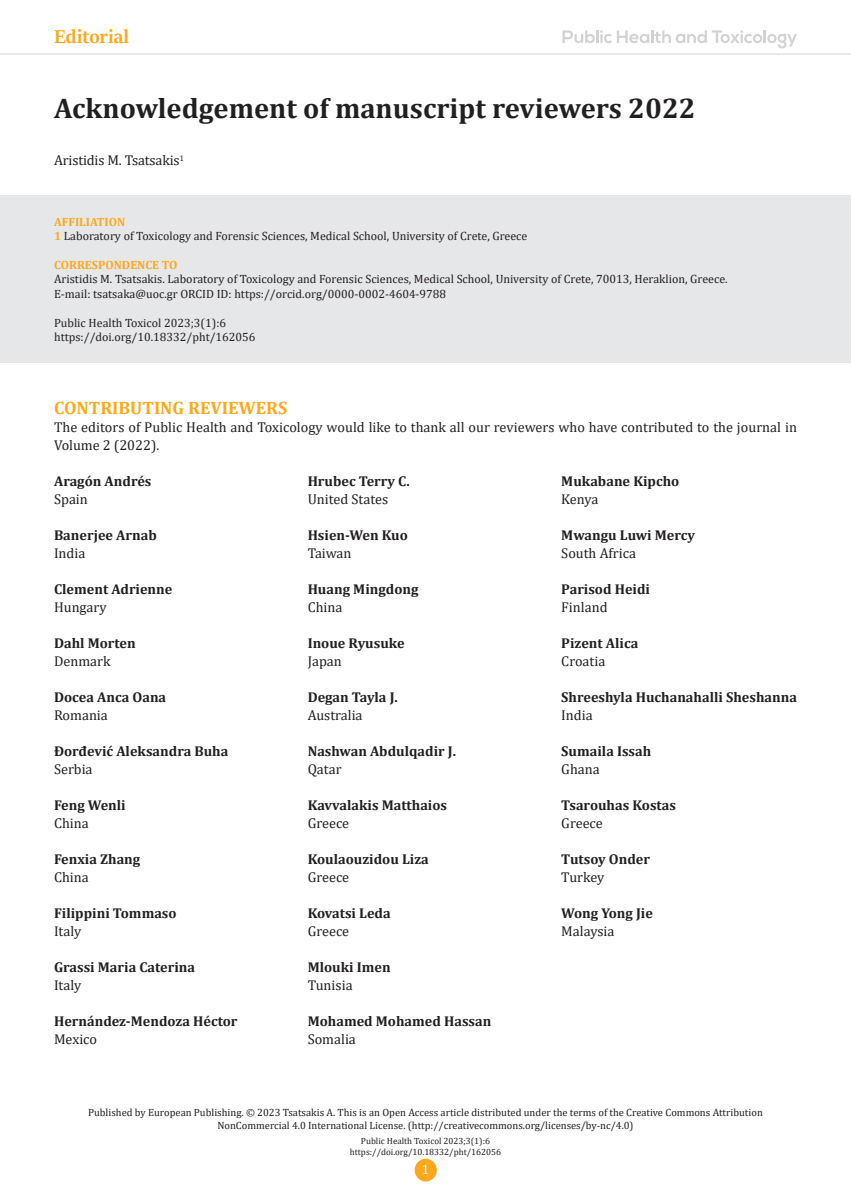
<style>
.page{position:relative;width:851px;height:1191px;background:#fff}
.page>*{position:absolute;margin:0;border:0;box-sizing:border-box;transform-origin:0 0}
.t1{font:700 28.5px "Cambria";color:#231f20}
.t2{font:700 21px "Sitka Banner";color:#f9a91b}
.t3{font:700 18px "Cambria";color:#f9a91b}
.t4{font:700 14.25px "Cambria";color:#231f20}
.t5{font:14.25px/18px "Cambria";color:#231f20}
.t6{font:13.5px "Cambria";color:#fff}
.t7{font:12px/14.4px "Cambria";color:#231f20}
.t8{font:700 12px "Cambria";color:#f9a91b}
.t9{font:10.5px/12.6px "Cambria";color:#231f20;text-align:center}
.t10{font:9px/10.8px "Cambria";color:#231f20;text-align:center}
.s1{font-weight:700;color:#f9a91b}
</style>
<div class="page">
<div style="left:414px;top:1158px;width:23px;height:23px;background:#f9a91b;border-radius:50%"></div>
<hr style="left:0;top:54px;width:850px;height:1px;background:#d1d2d4">
<svg style="left:562px;top:30px;width:234px;height:18px"></svg>
<div style="left:0;top:195px;width:850px;height:167px;background:#e6e7e9"></div>
<h2 class="t2" style="left:54px;top:22px;width:77px">Editorial</h2>
<h1 class="t1" style="left:54px;top:88px;width:643px">Acknowledgement of manuscript reviewers 2022</h1>
<p class="t5" style="left:54px;top:151px;width:131px">Aristidis M. Tsatsakis<sup>1</sup></p>
<p class="t7" style="left:54px;top:214px;width:475px"><span class="s1">AFFILIATION<br>1</span> Laboratory of Toxicology and Forensic Sciences, Medical School, University of Crete, Greece</p>
<p class="t8" style="left:54px;top:256px;width:125px">CORRESPONDENCE TO</p>
<p class="t7" style="left:54px;top:272px;width:675px">Aristidis M. Tsatsakis. Laboratory of Toxicology and Forensic Sciences, Medical School, University of Crete, 70013, Heraklion, Greece.<br>E-mail: tsatsaka@uoc.gr ORCID ID: https://orcid.org/0000-0002-4604-9788</p>
<p class="t7" style="left:54px;top:315px;width:203px">Public Health Toxicol 2023;3(1):6 https://doi.org/10.18332/pht/162056</p>
<p class="t3" style="left:54px;top:395px;width:235px">CONTRIBUTING REVIEWERS</p>
<p class="t5" style="left:54px;top:418px;width:744px">The editors of Public Health and Toxicology would like to thank all our reviewers who have contributed to the journal in<br>Volume 2 (2022).</p>
<p class="t4" style="left:54px;top:471px;width:99px">Aragón Andrés</p>
<p class="t5" style="left:54px;top:490px;width:35px">Spain</p>
<p class="t4" style="left:54px;top:525px;width:104px">Banerjee Arnab</p>
<p class="t5" style="left:54px;top:544px;width:33px">India</p>
<p class="t4" style="left:54px;top:579px;width:120px">Clement Adrienne</p>
<p class="t5" style="left:54px;top:598px;width:54px">Hungary</p>
<p class="t4" style="left:54px;top:633px;width:83px">Dahl Morten</p>
<p class="t5" style="left:54px;top:652px;width:58px">Denmark</p>
<p class="t4" style="left:54px;top:687px;width:114px">Docea Anca Oana</p>
<p class="t5" style="left:54px;top:706px;width:55px">Romania</p>
<p class="t4" style="left:54px;top:741px;width:176px">Đorđević Aleksandra Buha</p>
<p class="t5" style="left:54px;top:760px;width:40px">Serbia</p>
<p class="t4" style="left:54px;top:795px;width:73px">Feng Wenli</p>
<p class="t5" style="left:54px;top:814px;width:36px">China</p>
<p class="t4" style="left:54px;top:849px;width:88px">Fenxia Zhang</p>
<p class="t5" style="left:54px;top:868px;width:36px">China</p>
<p class="t4" style="left:54px;top:903px;width:124px">Filippini Tommaso</p>
<p class="t5" style="left:54px;top:922px;width:29px">Italy</p>
<p class="t4" style="left:54px;top:957px;width:143px">Grassi Maria Caterina</p>
<p class="t5" style="left:54px;top:976px;width:29px">Italy</p>
<p class="t4" style="left:54px;top:1011px;width:185px">Hernández-Mendoza Héctor</p>
<p class="t5" style="left:54px;top:1030px;width:45px">Mexico</p>
<p class="t4" style="left:561px;top:471px;width:119px">Mukabane Kipcho</p>
<p class="t5" style="left:561px;top:490px;width:39px">Kenya</p>
<p class="t4" style="left:561px;top:525px;width:135px">Mwangu Luwi Mercy</p>
<p class="t5" style="left:561px;top:544px;width:76px">South Africa</p>
<p class="t4" style="left:561px;top:579px;width:90px">Parisod Heidi</p>
<p class="t5" style="left:561px;top:598px;width:48px">Finland</p>
<p class="t4" style="left:561px;top:633px;width:79px">Pizent Alica</p>
<p class="t5" style="left:561px;top:652px;width:45px">Croatia</p>
<p class="t4" style="left:561px;top:687px;width:237px">Shreeshyla Huchanahalli Sheshanna</p>
<p class="t5" style="left:561px;top:706px;width:33px">India</p>
<p class="t4" style="left:561px;top:741px;width:91px">Sumaila Issah</p>
<p class="t5" style="left:561px;top:760px;width:40px">Ghana</p>
<p class="t4" style="left:561px;top:795px;width:116px">Tsarouhas Kostas</p>
<p class="t5" style="left:561px;top:814px;width:43px">Greece</p>
<p class="t4" style="left:561px;top:849px;width:90px">Tutsoy Onder</p>
<p class="t5" style="left:561px;top:868px;width:45px">Turkey</p>
<p class="t4" style="left:561px;top:903px;width:93px">Wong Yong Jie</p>
<p class="t5" style="left:561px;top:922px;width:55px">Malaysia</p>
<p class="t4" style="left:307px;top:471px;width:103px">Hrubec Terry C.</p>
<p class="t5" style="left:307px;top:490px;width:82px">United States</p>
<p class="t4" style="left:307px;top:525px;width:102px">Hsien-Wen Kuo</p>
<p class="t5" style="left:307px;top:544px;width:45px">Taiwan</p>
<p class="t4" style="left:307px;top:579px;width:112px">Huang Mingdong</p>
<p class="t5" style="left:307px;top:598px;width:36px">China</p>
<p class="t4" style="left:307px;top:633px;width:98px">Inoue Ryusuke</p>
<p class="t5" style="left:307px;top:652px;width:36px">Japan</p>
<p class="t4" style="left:307px;top:687px;width:92px">Degan Tayla J.</p>
<p class="t5" style="left:307px;top:706px;width:56px">Australia</p>
<p class="t4" style="left:307px;top:741px;width:150px">Nashwan Abdulqadir J.</p>
<p class="t5" style="left:307px;top:760px;width:35px">Qatar</p>
<p class="t4" style="left:307px;top:795px;width:141px">Kavvalakis Matthaios</p>
<p class="t5" style="left:307px;top:814px;width:43px">Greece</p>
<p class="t4" style="left:307px;top:849px;width:123px">Koulaouzidou Liza</p>
<p class="t5" style="left:307px;top:868px;width:43px">Greece</p>
<p class="t4" style="left:307px;top:903px;width:85px">Kovatsi Leda</p>
<p class="t5" style="left:307px;top:922px;width:43px">Greece</p>
<p class="t4" style="left:307px;top:957px;width:84px">Mlouki Imen</p>
<p class="t5" style="left:307px;top:976px;width:46px">Tunisia</p>
<p class="t4" style="left:307px;top:1011px;width:185px">Mohamed Mohamed Hassan</p>
<p class="t5" style="left:307px;top:1030px;width:50px">Somalia</p>
<p class="t9" style="left:88px;top:1106px;width:676px">Published by European Publishing. © 2023 Tsatsakis A. This is an Open Access article distributed under the terms of the Creative Commons Attribution<br>NonCommercial 4.0 International License. (http://creativecommons.org/licenses/by-nc/4.0)</p>
<p class="t10" style="left:350px;top:1135px;width:153px">Public Health Toxicol 2023;3(1):6 https://doi.org/10.18332/pht/162056</p>
<p class="t6" style="left:421px;top:1161px;width:9px">1</p>
</div>
